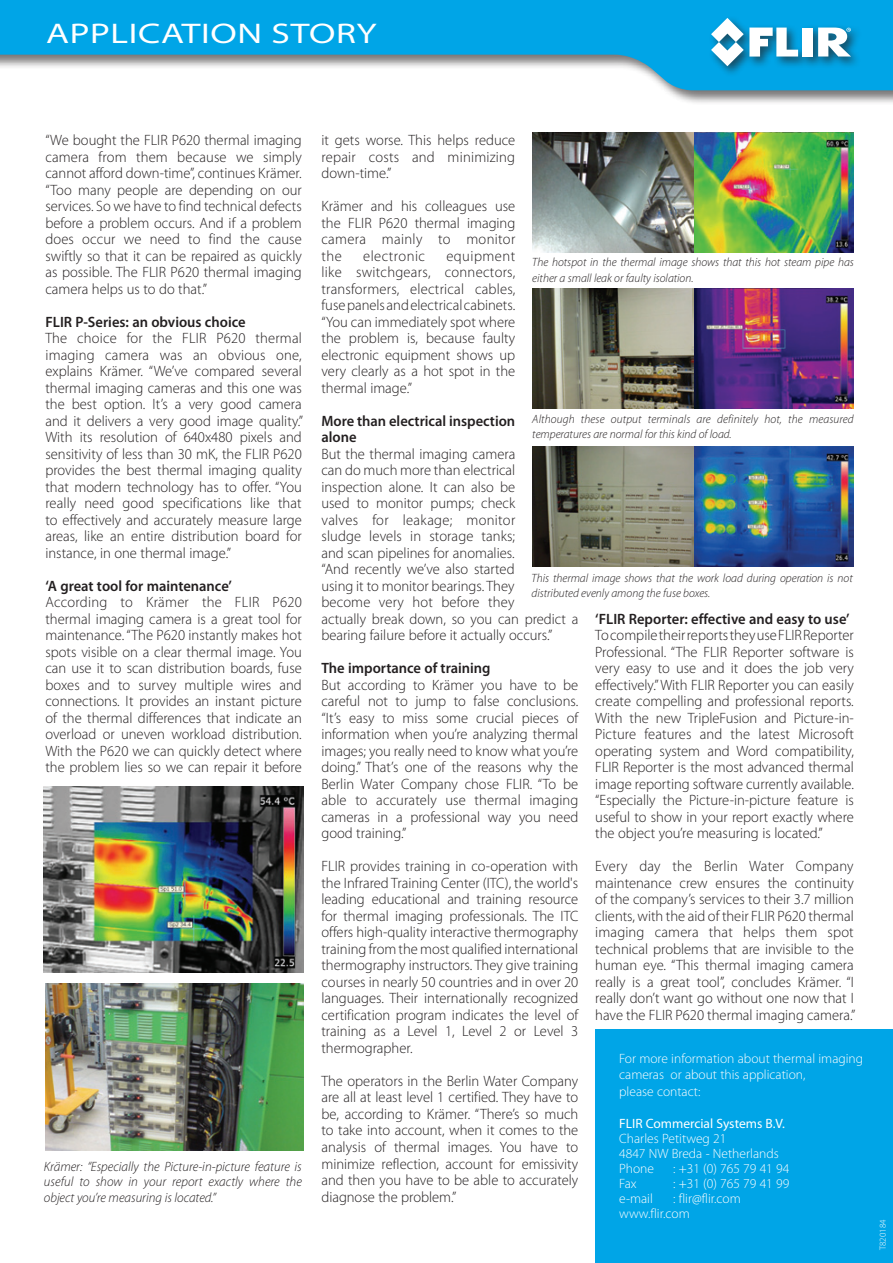
<style>
.page{position:relative;width:893px;height:1263px;background:#fff}
.page>*{position:absolute;margin:0;border:0;box-sizing:border-box;transform-origin:0 0}
.Normaal{font:semi-expanded 28.5px "Myriad Pro";letter-spacing:.02em;color:#fff;scale:1.2 1}
.INLEIDING{font:300 15px/16.5px "Myriad Pro";color:#231f20;text-align:justify}
.INLEIDING-2{font:600 15px/16.5px "Myriad Pro";color:#231f20}
.INLEIDING-3{font:300 15px "Myriad Pro";letter-spacing:.035em;color:#231f20}
.INLEIDING-4{font:italic 300 13.5px/15.8px "Myriad Pro";color:#231f20;text-align:justify}
.Adres{font:300 13.5px "Myriad Pro";color:#fff}
.Tussentitel_Features{font:300 13.5px/16.8px "Myriad Pro";color:#fff}
.Tussentitel_Features-2{font:13.5px "Myriad Pro";color:#fff}
.INLEIDING-5{font:italic 300 12px/15.3px "Myriad Pro";color:#231f20}
.P4_body{font:300 9px "Myriad Pro";color:#fff}
</style>
<div class="page">
<div style="left:0;top:0;width:893px;height:105px;background:#231f20;opacity:.6"></div>
<svg style="left:0;top:0;width:893px;height:90px;fill:#00a5e7"></svg>
<div style="left:708px;top:15px;width:155px;height:62px;background:#231f20;opacity:.66"></div>
<div style="left:803px;top:28px;width:10px;height:29px;background:#fff"></div>
<svg style="left:711px;top:18px;width:87px;height:48px"></svg>
<svg style="left:818px;top:28px;width:33px;height:29px"></svg>
<div style="left:595px;top:1029px;width:298px;height:234px;background:#00a5e7"></div>
<img style="left:532px;top:133px;width:322px;height:120px">
<img style="left:532px;top:288px;width:322px;height:120px">
<img style="left:532px;top:446px;width:322px;height:121px">
<img style="left:46px;top:983px;width:257px;height:167px">
<img style="left:44px;top:787px;width:259px;height:186px">
<p class="Normaal" style="left:46px;top:17px;width:277px">APPLICATION STORY</p>
<p class="INLEIDING" style="left:45px;top:132px;width:258px">“We bought the FLIR P620 thermal imaging camera from them because we simply cannot afford down-time”, continues Krämer. “Too many people are depending on our services. So we have to find technical defects before a problem occurs. And if a problem does occur we need to find the cause swiftly so that it can be repaired as quickly as possible. The FLIR P620 thermal imaging camera helps us to do that.”</p>
<p class="INLEIDING-2" style="left:45px;top:313px;width:202px">FLIR P-Series: an obvious choice</p>
<p class="INLEIDING" style="left:45px;top:330px;width:259px">The choice for the FLIR P620 thermal imaging camera was an obvious one, explains Krämer. “We’ve compared several thermal imaging cameras and this one was the best option. It’s a very good camera and it delivers a very good image quality.” With its resolution of 640x480 pixels and sensitivity of less than 30 mK, the FLIR P620 provides the best thermal imaging quality that modern technology has to offer. “You really need good specifications like that to effectively and accurately measure large areas, like an entire distribution board for instance, in one thermal image.”</p>
<p class="INLEIDING-2" style="left:45px;top:577px;width:188px">‘A great tool for maintenance’</p>
<p class="INLEIDING" style="left:45px;top:594px;width:258px">According to Krämer the FLIR P620 thermal imaging camera is a great tool for maintenance. “The P620 instantly makes hot spots visible on a clear thermal image. You can use it to scan distribution boards, fuse boxes and to survey multiple wires and connections. It provides an instant picture of the thermal differences that indicate an overload or uneven workload distribution.<br>With the P620 we can quickly detect where the problem lies so we can repair it before</p>
<p class="INLEIDING-4" style="left:44px;top:1158px;width:260px">Krämer: “Especially the Picture-in-picture feature is useful to show in your report exactly where the object you’re measuring is located.”</p>
<p class="INLEIDING" style="left:321px;top:132px;width:195px">it gets worse. This helps reduce repair costs and minimizing down-time.”</p>
<p class="INLEIDING" style="left:321px;top:198px;width:195px">Krämer and his colleagues use the FLIR P620 thermal imaging camera mainly to monitor the</p>
<p class="INLEIDING-3" style="left:363px;top:248px;width:63px">electronic</p>
<p class="INLEIDING" style="left:321px;top:248px;width:195px;text-indent:125px">equipment like switchgears, connectors, transformers, electrical cables, fuse panels and electrical cabinets. “You can immediately spot where the problem is, because faulty electronic equipment shows up very clearly as a hot spot in the thermal image.”</p>
<p class="INLEIDING-2" style="left:321px;top:412px;width:195px">More than electrical inspection alone</p>
<p class="INLEIDING" style="left:321px;top:446px;width:258px;text-align:left">But the thermal imaging camera<br>can do much more than electrical inspection alone. It can also be<br>used to monitor pumps; check<br>valves for leakage; monitor<br>sludge levels in storage tanks;<br>and scan pipelines for anomalies.<br>“And recently we’ve also started<br>using it to monitor bearings. They<br>become very hot before they<br>actually break down, so you can predict a bearing failure before it actually occurs.”</p>
<p class="INLEIDING-2" style="left:321px;top:660px;width:171px">The importance of training</p>
<p class="INLEIDING" style="left:321px;top:677px;width:258px">But according to Krämer you have to be careful not to jump to false conclusions. “It’s easy to miss some crucial pieces of information when you’re analyzing thermal images; you really need to know what you’re doing.” That’s one of the reasons why the Berlin Water Company chose FLIR. “To be able to accurately use thermal imaging cameras in a professional way you need good training.”</p>
<p class="INLEIDING" style="left:321px;top:858px;width:258px">FLIR provides training in co-operation with the Infrared Training Center (ITC), the world's leading educational and training resource for thermal imaging professionals. The ITC offers high-quality interactive thermography training from the most qualified international thermography instructors. They give training courses in nearly 50 countries and in over 20 languages. Their internationally recognized certification program indicates the level of training as a Level 1, Level 2 or Level 3 thermographer.</p>
<p class="INLEIDING" style="left:321px;top:1073px;width:258px">The operators in the Berlin Water Company are all at least level 1 certified. They have to be, according to Krämer. “There’s so much to take into account, when it comes to the analysis of thermal images. You have to minimize reflection, account for emissivity and then you have to be able to accurately diagnose the problem.”</p>
<p class="INLEIDING-5" style="left:532px;top:255px;width:323px">The hotspot in the thermal image shows that this hot steam pipe has either a small leak or faulty isolation.</p>
<p class="INLEIDING-5" style="left:532px;top:412px;width:323px">Although these output terminals are definitely hot, the measured temperatures are normal for this kind of load.</p>
<p class="INLEIDING-5" style="left:532px;top:571px;width:323px">This thermal image shows that the work load during operation is not distributed evenly among the fuse boxes.</p>
<p class="INLEIDING-2" style="left:595px;top:610px;width:256px">‘FLIR Reporter: effective and easy to use’</p>
<p class="INLEIDING" style="left:595px;top:627px;width:260px">To compile their reports they use FLIR Reporter Professional. “The FLIR Reporter software is very easy to use and it does the job very effectively.” With FLIR Reporter you can easily create compelling and professional reports.<br>With the new TripleFusion and Picture-in-Picture features and the latest Microsoft operating system and Word compatibility, FLIR Reporter is the most advanced thermal image reporting software currently available. “Especially the Picture-in-picture feature is useful to show in your report exactly where the object you’re measuring is located.”</p>
<p class="INLEIDING" style="left:595px;top:858px;width:261px">Every day the Berlin Water Company maintenance crew ensures the continuity of the company’s services to their 3.7 million clients, with the aid of their FLIR P620 thermal imaging camera that helps them spot technical problems that are invisible to the human eye. “This thermal imaging camera really is a great tool”, concludes Krämer. “I really don’t want go without one now that I have the FLIR P620 thermal imaging camera.”</p>
<p class="Tussentitel_Features" style="left:619px;top:1050px;width:245px">For more information about thermal imaging cameras or about this application,</p>
<p class="Tussentitel_Features" style="left:619px;top:1083px;width:83px">please contact:</p>
<p class="Tussentitel_Features-2" style="left:619px;top:1115px;width:167px">FLIR Commercial Systems B.V.</p>
<p class="Adres" style="left:619px;top:1131px;width:109px">Charles Petitweg 21</p>
<p class="Adres" style="left:619px;top:1146px;width:161px">4847 NW Breda - Netherlands</p>
<p class="Adres" style="left:619px;top:1161px;width:36px">Phone</p>
<p class="Adres" style="left:673px;top:1161px;width:118px">: +31 (0) 765 79 41 94</p>
<p class="Adres" style="left:619px;top:1176px;width:19px">Fax</p>
<p class="Adres" style="left:673px;top:1176px;width:118px">: +31 (0) 765 79 41 99</p>
<p class="Adres" style="left:619px;top:1191px;width:35px">e-mail</p>
<p class="Adres" style="left:673px;top:1191px;width:69px">: flir@flir.com</p>
<p class="Adres" style="left:619px;top:1206px;width:72px">www.flir.com</p>
<p class="P4_body" style="left:878px;top:1250px;width:32px;rotate:-90deg">T820184</p>
</div>
